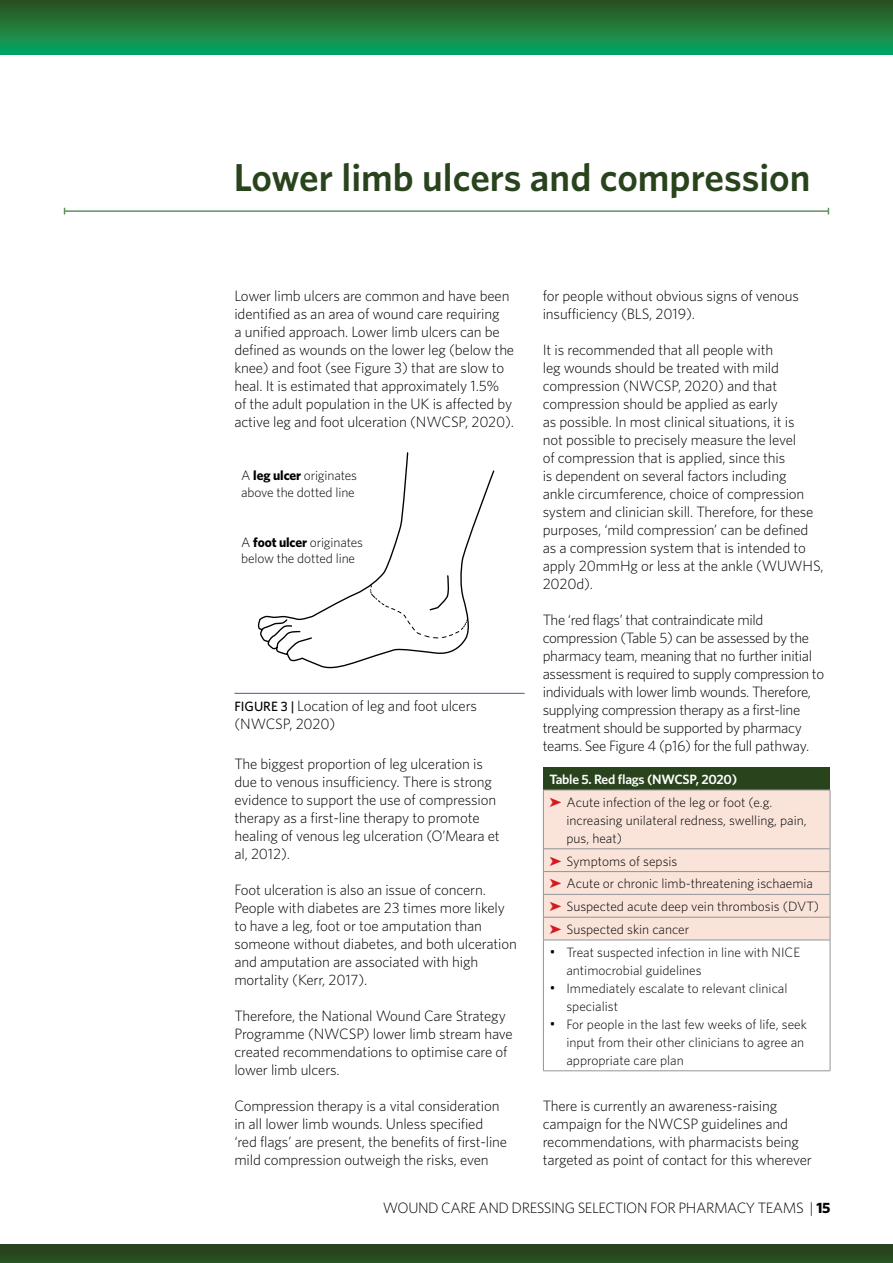
<style>
.page{position:relative;width:893px;height:1263px;background:#fff}
.page>*{position:absolute;margin:0;border:0;box-sizing:border-box;transform-origin:0 0}
.t1{font:600 39px "Whitney";color:#29431d}
.t2{font:300 15px/18px "Whitney";letter-spacing:-.01em;color:#000}
.t3{font:300 15px "Whitney";letter-spacing:-.03em;color:#000}
.t4{font:300 13.5px/18px "Whitney";color:#000}
.s1{font-weight:700}
.s2{font-weight:500;font-size:13.5px}
.s3{font-weight:600;color:#fff}
.s4{color:#d51920}
.s5{font-size:15px}
</style>
<div class="page">
<hr style="left:65px;top:210px;width:763px;height:2px;background:#5d9360">
<div style="left:0;top:0;width:893px;height:54px;background:linear-gradient(to bottom,#324f1c,#09a760)"></div>
<div style="left:0;top:1244px;width:893px;height:19px;background:#29451e"></div>
<svg style="left:257px;top:452px;width:238px;height:217px"></svg>
<svg style="left:370px;top:585px;width:98px;height:54px"></svg>
<hr style="left:234px;top:693px;width:291px;height:1px;background:#3f5c94">
<div style="left:543px;top:767px;width:287px;height:23px;background:#29431d"></div>
<svg style="left:543px;top:790px;width:288px;height:150px;background:#f5dfd6"></svg>
<hr style="left:543px;top:940px;width:287px;height:1px;background:#939598">
<hr style="left:543px;top:940px;width:1px;height:130px;background:#939598">
<hr style="left:830px;top:940px;width:1px;height:130px;background:#939598">
<hr style="left:543px;top:1070px;width:287px;height:1px;background:#939598">
<h1 class="t1" style="left:234px;top:154px;width:578px">Lower limb ulcers and compression</h1>
<p class="t2" style="left:234px;top:287px;width:281px">Lower limb ulcers are common and have been identified as an area of wound care requiring<br>a unified approach. Lower limb ulcers can be defined as wounds on the lower leg (below the knee) and foot (see Figure 3) that are slow to heal. It is estimated that approximately 1.5% of the adult population in the UK is affected by active leg and foot ulceration (NWCSP, 2020).</p>
<p class="t4" style="left:241px;top:467px;width:118px;line-height:16.2px">A <span class="s1">leg ulcer</span> originates above the dotted line</p>
<p class="t4" style="left:241px;top:534px;width:124px;line-height:16.2px">A <span class="s1">foot ulcer</span> originates below the dotted line</p>
<p class="t2" style="left:234px;top:696px;width:244px"><span class="s2">FIGURE 3 |</span> Location of leg and foot ulcers (NWCSP, 2020)</p>
<p class="t2" style="left:234px;top:755px;width:267px">The biggest proportion of leg ulceration is due to venous insufficiency. There is strong evidence to support the use of compression therapy as a first-line therapy to promote healing of venous leg ulceration (O’Meara et al, 2012).</p>
<p class="t2" style="left:234px;top:881px;width:284px">Foot ulceration is also an issue of concern.<br>People with diabetes are 23 times more likely to have a leg, foot or toe amputation than someone without diabetes, and both ulceration and amputation are associated with high mortality (Kerr, 2017).</p>
<p class="t2" style="left:234px;top:1007px;width:280px">Therefore, the National Wound Care Strategy Programme (NWCSP) lower limb stream have created recommendations to optimise care of lower limb ulcers.</p>
<p class="t2" style="left:234px;top:1097px;width:274px">Compression therapy is a vital consideration in all lower limb wounds. Unless specified ‘red flags’ are present, the benefits of first-line mild compression outweigh the risks, even</p>
<p class="t2" style="left:543px;top:287px;width:258px">for people without obvious signs of venous insufficiency (BLS, 2019).</p>
<p class="t2" style="left:543px;top:341px;width:282px">It is recommended that all people with<br>leg wounds should be treated with mild compression (NWCSP, 2020) and that compression should be applied as early<br>as possible. In most clinical situations, it is<br>not possible to precisely measure the level<br>of compression that is applied, since this<br>is dependent on several factors including<br>ankle circumference, choice of compression system and clinician skill. Therefore, for these purposes, ‘mild compression’ can be defined as a compression system that is intended to apply 20mmHg or less at the ankle (WUWHS, 2020d).</p>
<p class="t2" style="left:543px;top:611px;width:283px">The ‘red flags’ that contraindicate mild compression (Table 5) can be assessed by the pharmacy team, meaning that no further initial assessment is required to supply compression to individuals with lower limb wounds. Therefore, supplying compression therapy as a first-line treatment should be supported by pharmacy teams. See Figure 4 (p16) for the full pathway.</p>
<p class="t4" style="left:549px;top:768px;width:225px;line-height:22.8px"><span class="s3">Table 5. Red flags (NWCSP, 2020)<br></span><span class="s4">➤</span> Acute infection of the leg or foot (e.g.</p>
<p class="t4" style="left:566px;top:811px;width:242px">increasing unilateral redness, swelling, pain, pus, heat)</p>
<p class="t4" style="left:549px;top:849px;width:271px;line-height:22.8px"><span class="s4">➤</span> Symptoms of sepsis<br><span class="s4">➤</span> Acute or chronic limb-threatening ischaemia <span class="s4">➤</span> Suspected acute deep vein thrombosis (DVT) <span class="s4">➤</span> Suspected skin cancer</p>
<p class="t4" style="left:566px;top:943px;width:235px;text-indent:-17px"><span class="s5">•</span> Treat suspected infection in line with NICE antimocrobial guidelines</p>
<p class="t4" style="left:566px;top:979px;width:223px;text-indent:-17px"><span class="s5">•</span> Immediately escalate to relevant clinical specialist</p>
<p class="t4" style="left:566px;top:1015px;width:242px;text-indent:-17px"><span class="s5">•</span> For people in the last few weeks of life, seek input from their other clinicians to agree an appropriate care plan</p>
<p class="t2" style="left:543px;top:1097px;width:271px">There is currently an awareness-raising campaign for the NWCSP guidelines and recommendations, with pharmacists being targeted as point of contact for this wherever</p>
<p class="t3" style="left:383px;top:1199px;width:449px">WOUND CARE AND DRESSING SELECTION FOR PHARMACY TEAMS | <span class="s1">15</span></p>
</div>
